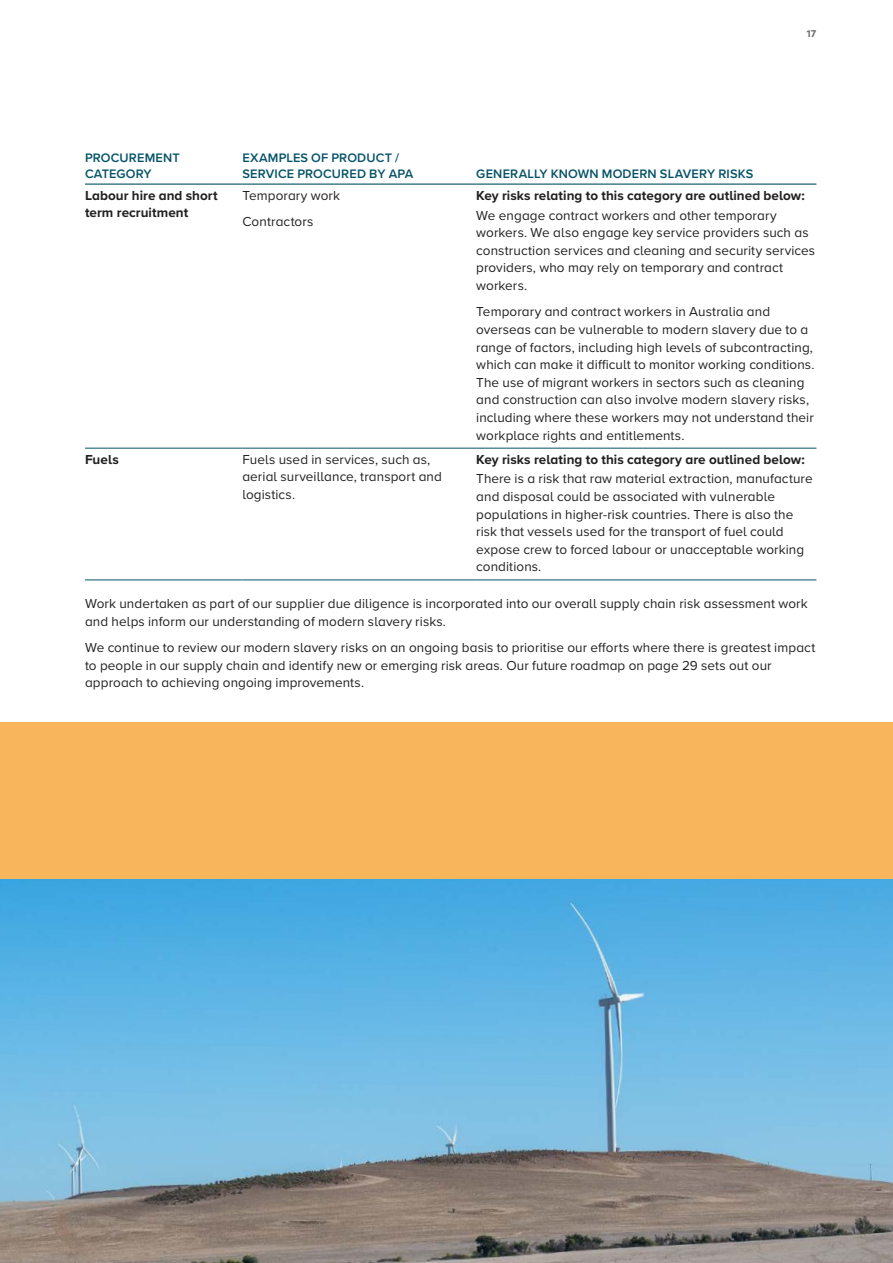
<style>
.page{position:relative;width:893px;height:1263px;background:#fff}
.page>*{position:absolute;margin:0;border:0;box-sizing:border-box;transform-origin:0 0}
.TB0{font:13.5px/17.7px "Proxima Nova";letter-spacing:.01em;color:#212121}
.B0{font:13.5px/17.7px "Proxima Nova";letter-spacing:.005em;color:#212121}
.TH3{font:700 13.5px/17.7px "Proxima Nova";letter-spacing:.005em;color:#212121}
.TH1{font:600 12.75px/16.2px "Proxima Nova";letter-spacing:.015em;color:#045267}
.t1{font:700 9px "Galano Classic Alt";color:#706f6f}
</style>
<div class="page">
<img style="left:0;top:879px;width:893px;height:384px">
<div style="left:0;top:722px;width:893px;height:157px;background:#f9b55c"></div>
<hr style="left:85px;top:184px;width:157px;height:1px;background:#045267">
<hr style="left:242px;top:184px;width:234px;height:1px;background:#045267">
<hr style="left:476px;top:184px;width:340px;height:1px;background:#045267">
<hr style="left:85px;top:448px;width:157px;height:1px;background:#045267">
<hr style="left:242px;top:448px;width:234px;height:1px;background:#045267">
<hr style="left:476px;top:448px;width:340px;height:1px;background:#045267">
<hr style="left:85px;top:580px;width:157px;height:1px;background:#045267">
<hr style="left:242px;top:580px;width:234px;height:1px;background:#045267">
<hr style="left:476px;top:580px;width:340px;height:1px;background:#045267">
<p class="TH1" style="left:85px;top:149px;width:96px">PROCUREMENT<br>CATEGORY</p>
<p class="TH1" style="left:242px;top:149px;width:172px">EXAMPLES OF PRODUCT /<br>SERVICE PROCURED BY APA</p>
<p class="TH3" style="left:85px;top:186px;width:134px">Labour hire and short term recruitment</p>
<p class="TB0" style="left:242px;top:186px;width:99px">Temporary work</p>
<p class="TB0" style="left:242px;top:212px;width:73px">Contractors</p>
<p class="TH1" style="left:476px;top:165px;width:279px">GENERALLY KNOWN MODERN SLAVERY RISKS</p>
<p class="t1" style="left:807px;top:27px;width:11px">17</p>
<p class="TH3" style="left:476px;top:186px;width:330px">Key risks relating to this category are outlined below:</p>
<p class="TB0" style="left:476px;top:206px;width:340px">We engage contract workers and other temporary workers. We also engage key service providers such as construction services and cleaning and security services providers, who may rely on temporary and contract workers.</p>
<p class="TB0" style="left:476px;top:302px;width:340px">Temporary and contract workers in Australia and overseas can be vulnerable to modern slavery due to a range of factors, including high levels of subcontracting, which can make it difficult to monitor working conditions.<br>The use of migrant workers in sectors such as cleaning and construction can also involve modern slavery risks, including where these workers may not understand their workplace rights and entitlements.</p>
<p class="TH3" style="left:85px;top:450px;width:35px">Fuels</p>
<p class="TB0" style="left:242px;top:450px;width:201px">Fuels used in services, such as, aerial surveillance, transport and logistics.</p>
<p class="TH3" style="left:476px;top:450px;width:330px">Key risks relating to this category are outlined below:</p>
<p class="TB0" style="left:476px;top:469px;width:338px">There is a risk that raw material extraction, manufacture and disposal could be associated with vulnerable populations in higher-risk countries. There is also the risk that vessels used for the transport of fuel could expose crew to forced labour or unacceptable working conditions.</p>
<p class="B0" style="left:85px;top:594px;width:724px">Work undertaken as part of our supplier due diligence is incorporated into our overall supply chain risk assessment work and helps inform our understanding of modern slavery risks.</p>
<p class="B0" style="left:85px;top:638px;width:732px">We continue to review our modern slavery risks on an ongoing basis to prioritise our efforts where there is greatest impact to people in our supply chain and identify new or emerging risk areas. Our future roadmap on page 29 sets out our approach to achieving ongoing improvements.</p>
</div>
